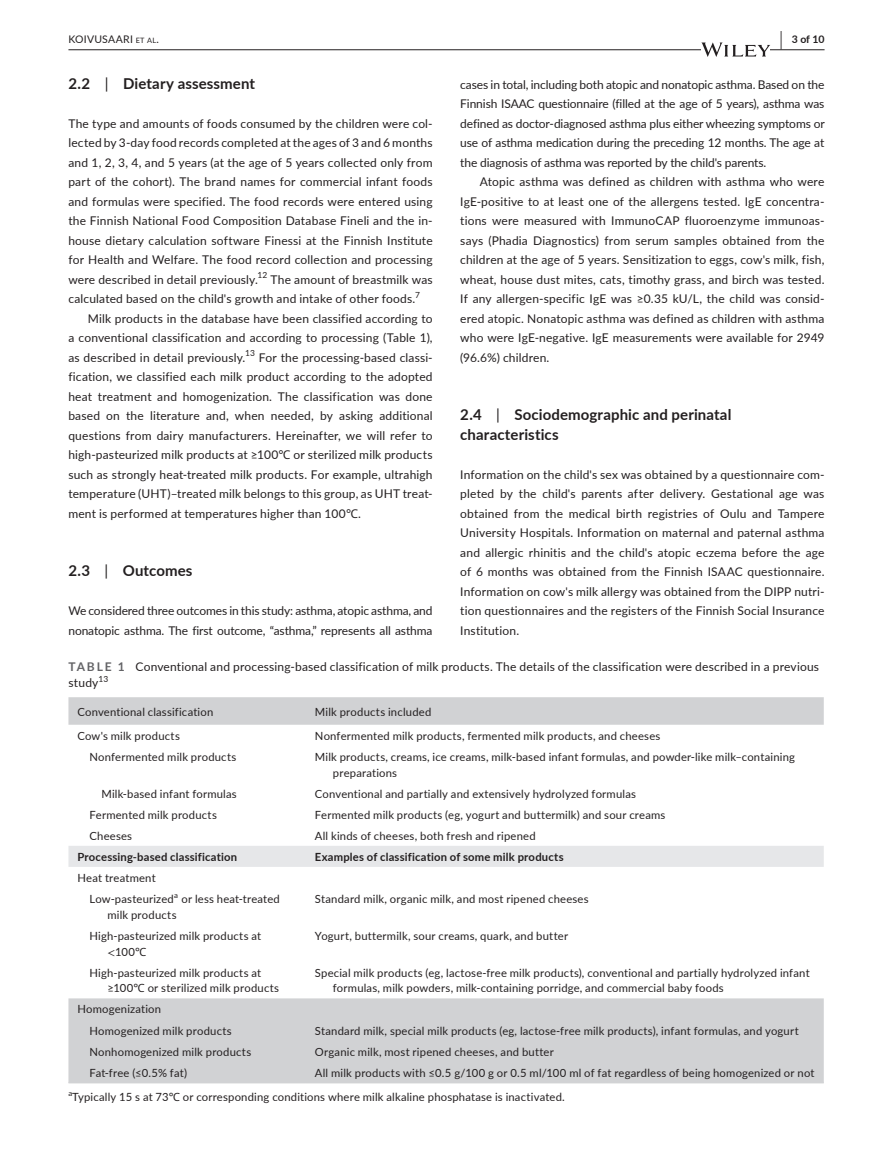
<style>
.page{position:relative;width:893px;height:1174px;background:#fff}
.page>*{position:absolute;margin:0;border:0;box-sizing:border-box;transform-origin:0 0}
.t1{font:700 15px/19.5px "Lato";letter-spacing:.01em;color:#231f20}
.t2{font:12px/19.5px "Lato";letter-spacing:.01em;color:#231f20;text-align:justify}
.t3{font:12px/19.5px "Lato";letter-spacing:-.01em;color:#231f20}
.t4{font:11.25px/15.8px "Lato";letter-spacing:.015em;color:#231f20}
.t5{font:700 11.25px "Lato";letter-spacing:.02em;color:#231f20}
.t6{font:10.5px "Lato";letter-spacing:.025em;color:#231f20}
.t7{font:700 10.5px "Lato";color:#231f20}
.t8{font:7.8px "Lato";color:#231f20}
.s1{font-size:7.35px}
.s2{font-size:19.5px}
.s3{font-weight:400}
.s4{font-family:"Noto Sans"}
.s5{font-weight:700;color:#636366}
.s6{font-family:"STIX"}
</style>
<div class="page">
<hr style="left:68px;top:49px;width:756px;height:1px;background:#231f20">
<svg style="left:701px;top:42px;width:69px;height:15px"></svg>
<svg style="left:68px;top:697px;width:756px;height:385px"></svg>
<div style="left:68px;top:845px;width:756px;height:22px;background:#e6e7e9"></div>
<hr style="left:68px;top:1082px;width:238px;height:1px;background:#d1d2d4">
<hr style="left:306px;top:1082px;width:518px;height:1px;background:#d1d2d4">
<p class="t6" style="left:68px;top:31px;width:92px">KOIVUSAARI <span class="s1">et al</span>.</p>
<p class="t7" style="left:780px;top:31px;width:46px"><span class="s2">|</span> 3 of 10</p>
<p class="t1" style="left:68px;top:73px;width:188px">2.2 <span class="s3">|</span> Dietary assessment</p>
<p class="t2" style="left:68px;top:113px;width:366px">The type and amounts of foods consumed by the children were col&shy;lected by 3-day food records completed at the ages of 3 and 6 months and 1, 2, 3, 4, and 5 years (at the age of 5 years collected only from part of the cohort). The brand names for commercial infant foods and formulas were specified. The food records were entered using the Finnish National Food Composition Database Fineli and the in&shy;house dietary calculation software Finessi at the Finnish Institute for Health and Welfare. The food record collection and processing were described in detail previously.<sup>12</sup> The amount of breastmilk was calculated based on the child's growth and intake of other foods.<sup>7</sup></p>
<p class="t2" style="left:68px;top:308px;width:366px;text-indent:20px">Milk products in the database have been classified according to a conventional classification and according to processing (Table 1), as described in detail previously.<sup>13</sup> For the processing-based classi&shy;fication, we classified each milk product according to the adopted heat treatment and homogenization. The classification was done based on the literature and, when needed, by asking additional questions from dairy manufacturers. Hereinafter, we will refer to high-pasteurized milk products at ≥100<span class="s4">℃</span> or sterilized milk products such as strongly heat-treated milk products. For example, ultrahigh temperature (UHT)–treated milk belongs to this group, as UHT treat&shy;ment is performed at temperatures higher than 100<span class="s4">℃</span>.</p>
<p class="t2" style="left:460px;top:74px;width:366px">cases in total, including both atopic and nonatopic asthma. Based on the Finnish ISAAC questionnaire (filled at the age of 5 years), asthma was defined as doctor-diagnosed asthma plus either wheezing symptoms or use of asthma medication during the preceding 12 months. The age at the diagnosis of asthma was reported by the child's parents.</p>
<p class="t2" style="left:460px;top:171px;width:366px;text-indent:20px">Atopic asthma was defined as children with asthma who were IgE-positive to at least one of the allergens tested. IgE concentra&shy;tions were measured with ImmunoCAP fluoroenzyme immunoas&shy;says (Phadia Diagnostics) from serum samples obtained from the children at the age of 5 years. Sensitization to eggs, cow's milk, fish, wheat, house dust mites, cats, timothy grass, and birch was tested.<br>If any allergen-specific IgE was ≥0.35 kU/L, the child was consid&shy;ered atopic. Nonatopic asthma was defined as children with asthma who were IgE-negative. IgE measurements were available for 2949 (96.6%) children.</p>
<p class="t1" style="left:460px;top:404px;width:273px">2.4 <span class="s3">|</span> Sociodemographic and perinatal characteristics</p>
<p class="t2" style="left:460px;top:464px;width:366px">Information on the child's sex was obtained by a questionnaire com&shy;pleted by the child's parents after delivery. Gestational age was obtained from the medical birth registries of Oulu and Tampere University Hospitals. Information on maternal and paternal asthma and allergic rhinitis and the child's atopic eczema before the age of 6 months was obtained from the Finnish ISAAC questionnaire.<br>Information on cow's milk allergy was obtained from the DIPP nutri&shy;tion questionnaires and the registers of the Finnish Social Insurance Institution.</p>
<p class="t2" style="left:68px;top:658px;width:752px;line-height:16.5px"><span class="s5">TABLE 1</span> Conventional and processing-based classification of milk products. The details of the classification were described in a previous study<sup>13</sup></p>
<p class="t4" style="left:77px;top:703px;width:137px">Conventional classification</p>
<p class="t4" style="left:315px;top:703px;width:118px">Milk products included</p>
<p class="t4" style="left:77px;top:727px;width:104px">Cow's milk products</p>
<p class="t4" style="left:315px;top:727px;width:347px">Nonfermented milk products, fermented milk products, and cheeses</p>
<p class="t4" style="left:89px;top:748px;width:148px">Nonfermented milk products</p>
<p class="t4" style="left:333px;top:748px;width:464px;text-indent:-18px">Milk products, creams, ice creams, milk-based infant formulas, and powder-like milk–containing preparations</p>
<p class="t4" style="left:101px;top:785px;width:137px">Milk-based infant formulas</p>
<p class="t4" style="left:315px;top:785px;width:323px">Conventional and partially and extensively hydrolyzed formulas</p>
<p class="t4" style="left:89px;top:806px;width:129px">Fermented milk products</p>
<p class="t4" style="left:315px;top:806px;width:352px">Fermented milk products (eg, yogurt and buttermilk) and sour creams</p>
<p class="t4" style="left:89px;top:827px;width:44px">Cheeses</p>
<p class="t4" style="left:315px;top:827px;width:222px">All kinds of cheeses, both fresh and ripened</p>
<p class="t5" style="left:77px;top:848px;width:161px">Processing-based classification</p>
<p class="t5" style="left:315px;top:848px;width:250px">Examples of classification of some milk products</p>
<p class="t4" style="left:89px;top:867px;width:86px;line-height:21px;text-indent:-12px">Heat treatment<br>Low-pasteurized</p>
<p class="t1" style="left:68px;top:560px;width:126px">2.3 <span class="s3">|</span> Outcomes</p>
<p class="t3" style="left:68px;top:600px;width:366px">We considered three outcomes in this study: asthma, atopic asthma, and nonatopic asthma. The first outcome, “asthma,” represents all asthma</p>
<p class="t8" style="left:174px;top:889px;width:5px">a</p>
<p class="t4" style="left:182px;top:890px;width:100px">or less heat-treated</p>
<p class="t4" style="left:107px;top:906px;width:71px">milk products</p>
<p class="t4" style="left:315px;top:890px;width:275px">Standard milk, organic milk, and most ripened cheeses</p>
<p class="t4" style="left:107px;top:927px;width:155px;text-indent:-18px">High-pasteurized milk products at <span class="s6">&lt;</span>100<span class="s4">℃</span></p>
<p class="t4" style="left:315px;top:927px;width:255px">Yogurt, buttermilk, sour creams, quark, and butter</p>
<p class="t4" style="left:107px;top:964px;width:173px;text-indent:-18px">High-pasteurized milk products at ≥100<span class="s4">℃</span> or sterilized milk products</p>
<p class="t4" style="left:333px;top:964px;width:478px;text-indent:-18px">Special milk products (eg, lactose-free milk products), conventional and partially hydrolyzed infant formulas, milk powders, milk-containing porridge, and commercial baby foods</p>
<p class="t4" style="left:89px;top:998px;width:144px;line-height:21px;text-indent:-12px">Homogenization<br>Homogenized milk products</p>
<p class="t4" style="left:315px;top:1022px;width:485px">Standard milk, special milk products (eg, lactose-free milk products), infant formulas, and yogurt</p>
<p class="t4" style="left:89px;top:1043px;width:163px">Nonhomogenized milk products</p>
<p class="t4" style="left:315px;top:1043px;width:240px">Organic milk, most ripened cheeses, and butter</p>
<p class="t4" style="left:89px;top:1064px;width:99px">Fat-free (≤0.5% fat)</p>
<p class="t4" style="left:315px;top:1064px;width:501px">All milk products with ≤0.5 g/100 g or 0.5 ml/100 ml of fat regardless of being homogenized or not</p>
<p class="t8" style="left:68px;top:1088px;width:5px">a</p>
<p class="t4" style="left:72px;top:1089px;width:494px">Typically 15 s at 73<span class="s4">℃</span> or corresponding conditions where milk alkaline phosphatase is inactivated.</p>
</div>
